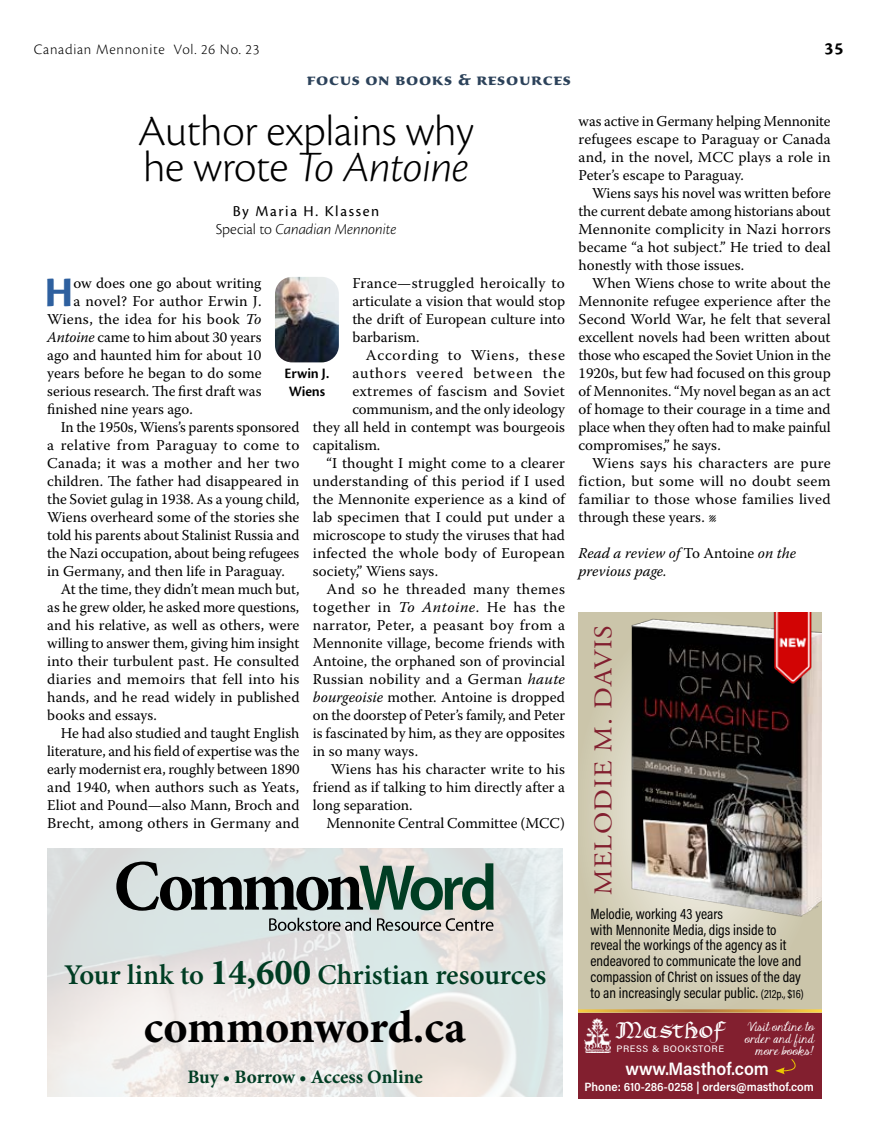
<style>
.page{position:relative;width:878px;height:1148px;background:#fff}
.page>*{position:absolute;margin:0;border:0;box-sizing:border-box;transform-origin:0 0}
.t1{font:700 46.05px "Minion Pro";letter-spacing:-.005em;color:#000}
.t2{font:300 45px/36px "Cronos Pro";letter-spacing:-.015em;color:#000}
.t3{font:700 43.65px "Cronos Pro";color:#2e609f}
.t4{font:600 28.65px "Minion Pro";color:#003d23}
.t5{font:28.5px "Callifonts B13 Post Script";letter-spacing:-.015em;color:#fff}
.t6{font:25.5px "Adobe Garamond";letter-spacing:.04em;color:#821f2f;scale:1.1 1}
.t7{font:700 19.05px "Minion Pro";color:#003d23}
.t8{font:700 18px "Sava Pro";letter-spacing:.04em;color:#2c425a}
.t9{font:600 18px "Acumin Pro Semi Cond";letter-spacing:-.005em;color:#fff}
.t10{font:700 18px "Cronos Pro";color:#000}
.t11{font:italic 300 15.75px/18px "Cronos Pro";letter-spacing:-.005em;color:#000;text-align:center}
.t12{font:15px/18px "Warnock Pro";color:#000;text-align:justify}
.t13{font:15px "Warnock Pro";letter-spacing:.02em;color:#000}
.t14{font:15px/15.8px "Acumin Pro Cond";color:#000}
.t15{font:italic 15px/18px "Warnock Pro";color:#000}
.t16{font:15px "Warnock Pro";letter-spacing:.025em;color:#000}
.t17{font:300 15px "Cronos Pro";letter-spacing:.05em;color:#000}
.t18{font:15px "Warnock Pro";letter-spacing:.035em;color:#000}
.t19{font:15px "Warnock Pro";letter-spacing:.03em;color:#000}
.t20{font:15px "Warnock Pro";letter-spacing:.06em;color:#000}
.t21{font:15px "Warnock Pro";letter-spacing:.05em;color:#000}
.t22{font:600 15px/18px "Cronos Pro";color:#000}
.t23{font:600 12px "Acumin Pro Semi Cond";color:#fff}
.t24{font:10.5px/12px "Janda Elegant Handwriting";color:#fff;text-align:right}
.t25{font:9.45px "Acumin Pro Semi Cond";letter-spacing:.055em;color:#fff;scale:1.11 1}
.s1{font-style:italic}
.s2{font-weight:400;font-style:normal}
.s3{font-style:normal}
.s4{font-weight:700;font-size:36.6px}
.s5{font-weight:600}
.s6{font-size:12px}
</style>
<div class="page">
<div style="left:578px;top:1012px;width:243px;height:86px;background:#821f2f"></div>
<svg style="left:578px;top:612px;width:243px;height:397px;background:#cfcab1"></svg>
<img style="left:618px;top:612px;width:203px;height:320px">
<img style="left:584px;top:1018px;width:26px;height:34px">
<img style="left:761px;top:612px;width:60px;height:79px">
<svg style="left:775px;top:1059px;width:21px;height:15px"></svg>
<img style="left:275px;top:277px;width:64px;height:85px">
<img style="left:47px;top:848px;width:515px;height:248px">
<svg style="left:269px;top:917px;width:102px;height:13px"></svg>
<svg style="left:377px;top:918px;width:116px;height:12px"></svg>
<svg style="left:116px;top:861px;width:377px;height:49px;background:#85928e"></svg>
<p class="t17" style="left:34px;top:41px;width:227px">Canadian Mennonite Vol. 26 No. 23</p>
<p class="t10" style="left:824px;top:38px;width:20px">35</p>
<p class="t8" style="left:307px;top:67px;width:266px">focus on books &amp; resources</p>
<h2 class="t2" style="left:138px;top:113px;width:337px">Author explains why he wrote <span class="s1">To Antoine</span></h2>
<p class="t11" style="left:216px;top:202px;width:182px"><span class="s2">By Maria H. Klassen<br></span><span class="s3">Special to</span> Canadian Mennonite</p>
<h3 class="t3" style="left:44px;top:267px;width:31px">H</h3>
<p class="t12" style="left:73px;top:274px;width:189px">ow does one go about writing</p>
<p class="t12" style="left:352px;top:274px;width:214px">France—struggled heroically to articulate a vision that would stop the drift of European culture into barbarism.</p>
<p class="t21" style="left:366px;top:346px;width:201px">According to Wiens, these</p>
<p class="t20" style="left:352px;top:364px;width:214px">authors veered between the</p>
<p class="t13" style="left:352px;top:382px;width:214px">extremes of fascism and Soviet</p>
<p class="t12" style="left:352px;top:400px;width:214px">communism, and the only ideology</p>
<p class="t12" style="left:313px;top:418px;width:253px">they all held in contempt was bourgeois</p>
<p class="t12" style="left:313px;top:436px;width:69px">capitalism.</p>
<p class="t12" style="left:326px;top:454px;width:240px">“I thought I might come to a clearer</p>
<p class="t12" style="left:313px;top:472px;width:254px">understanding of this period if I used</p>
<p class="t12" style="left:313px;top:490px;width:254px">the Mennonite experience as a kind of</p>
<p class="t12" style="left:313px;top:508px;width:253px">lab specimen that I could put under a</p>
<p class="t12" style="left:313px;top:526px;width:253px">microscope to study the viruses that had</p>
<p class="t13" style="left:313px;top:544px;width:254px">infected the whole body of European</p>
<p class="t12" style="left:313px;top:562px;width:127px">society,” Wiens says.</p>
<p class="t19" style="left:326px;top:580px;width:240px">And so he threaded many themes</p>
<p class="t18" style="left:313px;top:598px;width:253px">together in <span class="s1">To Antoine</span>. He has the</p>
<p class="t13" style="left:313px;top:616px;width:254px">narrator, Peter, a peasant boy from a</p>
<p class="t12" style="left:313px;top:634px;width:254px">Mennonite village, become friends with</p>
<p class="t12" style="left:313px;top:652px;width:253px">Antoine, the orphaned son of provincial</p>
<p class="t13" style="left:313px;top:670px;width:254px">Russian nobility and a German <span class="s1">haute</span></p>
<p class="t12" style="left:313px;top:688px;width:254px"><span class="s1">bourgeoisie</span> mother. Antoine is dropped</p>
<p class="t12" style="left:313px;top:706px;width:254px">on the doorstep of Peter’s family, and Peter</p>
<p class="t12" style="left:313px;top:724px;width:254px">is fascinated by him, as they are opposites</p>
<p class="t12" style="left:313px;top:742px;width:107px">in so many ways.</p>
<p class="t12" style="left:331px;top:760px;width:235px">Wiens has his character write to his</p>
<p class="t12" style="left:313px;top:778px;width:254px">friend as if talking to him directly after a</p>
<p class="t12" style="left:313px;top:796px;width:101px">long separation.</p>
<p class="t12" style="left:326px;top:814px;width:240px">Mennonite Central Committee (MCC)</p>
<p class="t12" style="left:73px;top:292px;width:190px">a novel? For author Erwin J.</p>
<p class="t13" style="left:47px;top:310px;width:216px">Wiens, the idea for his book <span class="s1">To</span></p>
<p class="t12" style="left:47px;top:328px;width:216px"><span class="s1">Antoine</span> came to him about 30 years</p>
<p class="t12" style="left:47px;top:346px;width:216px">ago and haunted him for about 10</p>
<p class="t12" style="left:47px;top:364px;width:216px">years before he began to do some</p>
<p class="t12" style="left:47px;top:382px;width:216px">serious research. The first draft was</p>
<p class="t12" style="left:47px;top:400px;width:147px">finished nine years ago.</p>
<p class="t12" style="left:61px;top:418px;width:240px">In the 1950s, Wiens’s parents sponsored</p>
<p class="t16" style="left:47px;top:436px;width:253px">a relative from Paraguay to come to</p>
<p class="t13" style="left:47px;top:454px;width:254px">Canada; it was a mother and her two</p>
<p class="t12" style="left:47px;top:472px;width:253px">children. The father had disappeared in</p>
<p class="t12" style="left:47px;top:490px;width:254px">the Soviet gulag in 1938. As a young child,</p>
<p class="t12" style="left:47px;top:508px;width:254px">Wiens overheard some of the stories she</p>
<p class="t12" style="left:47px;top:526px;width:253px">told his parents about Stalinist Russia and</p>
<p class="t12" style="left:47px;top:544px;width:253px">the Nazi occupation, about being refugees</p>
<p class="t12" style="left:47px;top:562px;width:239px">in Germany, and then life in Paraguay.</p>
<p class="t12" style="left:61px;top:580px;width:240px">At the time, they didn’t mean much but,</p>
<p class="t12" style="left:47px;top:598px;width:253px">as he grew older, he asked more questions,</p>
<p class="t12" style="left:47px;top:616px;width:254px">and his relative, as well as others, were</p>
<p class="t12" style="left:47px;top:634px;width:254px">willing to answer them, giving him insight</p>
<p class="t12" style="left:47px;top:652px;width:254px">into their turbulent past. He consulted</p>
<p class="t13" style="left:47px;top:670px;width:254px">diaries and memoirs that fell into his</p>
<p class="t12" style="left:47px;top:688px;width:254px">hands, and he read widely in published</p>
<p class="t12" style="left:47px;top:706px;width:111px">books and essays.</p>
<p class="t12" style="left:61px;top:724px;width:240px">He had also studied and taught English</p>
<p class="t12" style="left:47px;top:742px;width:254px">literature, and his field of expertise was the</p>
<p class="t12" style="left:47px;top:760px;width:254px">early modernist era, roughly between 1890</p>
<p class="t12" style="left:47px;top:778px;width:253px">and 1940, when authors such as Yeats,</p>
<p class="t12" style="left:47px;top:796px;width:254px">Eliot and Pound—also Mann, Broch and</p>
<p class="t12" style="left:47px;top:814px;width:254px">Brecht, among others in Germany and</p>
<p class="t22" style="left:284px;top:365px;width:46px">Erwin J.<br>Wiens</p>
<h3 class="t4" style="left:64px;top:957px;width:483px">Your link to <span class="s4">14,600</span> Christian resources</h3>
<h1 class="t1" style="left:144px;top:999px;width:324px">commonword.ca</h1>
<p class="t7" style="left:187px;top:1065px;width:237px">Buy <span class="s5">•</span> Borrow <span class="s5">•</span> Access Online</p>
<p class="t12" style="left:578px;top:112px;width:254px">was active in Germany helping Mennonite refugees escape to Paraguay or Canada and, in the novel, MCC plays a role in Peter’s escape to Paraguay.</p>
<p class="t12" style="left:578px;top:184px;width:254px;text-indent:14px">Wiens says his novel was written before the current debate among historians about Mennonite complicity in Nazi horrors became “a hot subject.” He tried to deal honestly with those issues.</p>
<p class="t12" style="left:578px;top:274px;width:254px;text-indent:14px">When Wiens chose to write about the Mennonite refugee experience after the Second World War, he felt that several excellent novels had been written about those who escaped the Soviet Union in the 1920s, but few had focused on this group of Mennonites. “My novel began as an act of homage to their courage in a time and place when they often had to make painful compromises,” he says.</p>
<p class="t12" style="left:578px;top:454px;width:254px;text-indent:14px">Wiens says his characters are pure fiction, but some will no doubt seem familiar to those whose families lived through these years. l</p>
<p class="t15" style="left:578px;top:544px;width:219px">Read a review of <span class="s3">To Antoine</span> on the previous page.</p>
<h3 class="t6" style="left:589px;top:894px;width:247px;rotate:-90deg">MELODIE M. DAVIS</h3>
<p class="t14" style="left:590px;top:905px;width:215px">Melodie, working 43 years<br>with Mennonite Media, digs inside to reveal the workings of the agency as it endeavored to communicate the love and compassion of Christ on issues of the day to an increasingly secular public. <span class="s6">(212p., $16)</span></p>
<p class="t24" style="left:744px;top:1020px;width:71px">Visit online to order and find more books!</p>
<h3 class="t5" style="left:615px;top:1017px;width:113px">Masthof</h3>
<p class="t25" style="left:616px;top:1042px;width:98px">PRESS &amp; BOOKSTORE</p>
<p class="t9" style="left:625px;top:1055px;width:145px">www.Masthof.com</p>
<p class="t23" style="left:584px;top:1078px;width:231px">Phone: 610-286-0258 | orders@masthof.com</p>
</div>
